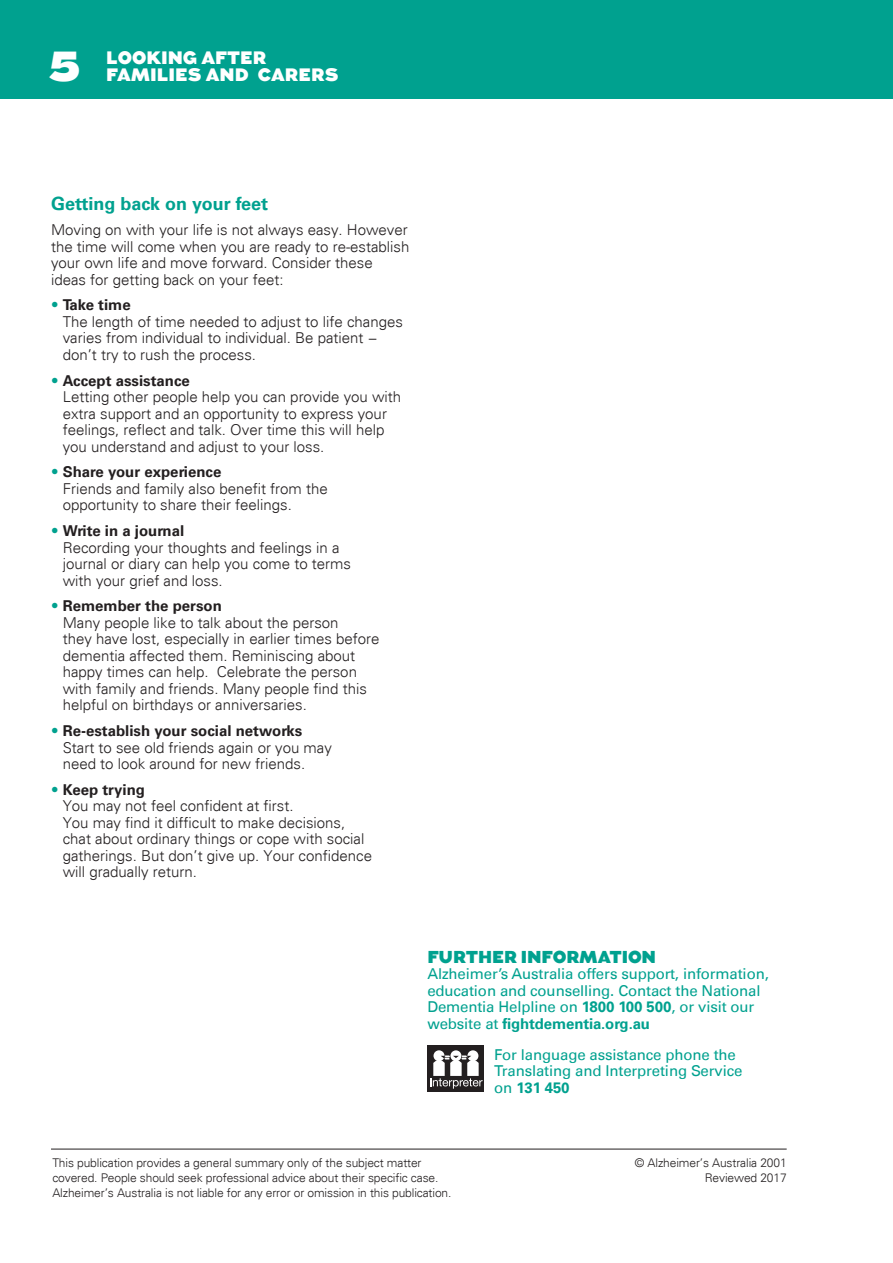
<style>
.page{position:relative;width:893px;height:1263px;background:#fff}
.page>*{position:absolute;margin:0;border:0;box-sizing:border-box;transform-origin:0 0}
.Heading_Large{font:900 42px "Augustus";color:#fff}
.FactSheet_Subtitle{font:900 18px "Augustus";color:#fff}
.Subheading_Intro_Sma{font:700 18px "Univers LT Std";color:#00a18f}
.FactSheet_Subtitle-2{font:900 17.25px "Augustus";letter-spacing:-.01em;color:#00a18f}
.minor_headin{font:300 15px/16.5px "Univers";color:#231f20}
.FactSheet_Subtitle-3{font:15px/16.5px "Univers LT Std";letter-spacing:-.01em;color:#00a18f}
.Body_Copy{font:300 12px/15px "Univers";letter-spacing:-.01em;color:#231f20}
.s1{color:#00a18f}
.s2{font-family:"Univers LT Std";font-weight:700}
.s3{font-weight:700}
</style>
<div class="page">
<hr style="left:51px;top:1149px;width:736px;height:1px;background:#231f20">
<div style="left:0;top:0;width:893px;height:99px;background:#00a18f"></div>
<div style="left:427px;top:1046px;width:57px;height:46px;background:#231f20"></div>
<div style="left:467px;top:1050px;width:11px;height:11px;background:#fff;border-radius:50%"></div>
<div style="left:433px;top:1050px;width:11px;height:11px;background:#fff;border-radius:50%"></div>
<div style="left:450px;top:1050px;width:11px;height:11px;background:#fff;border-radius:50%"></div>
<svg style="left:430px;top:1055px;width:53px;height:34px"></svg>
<p class="Heading_Large" style="left:48px;top:41px;width:34px">5</p>
<p class="FactSheet_Subtitle" style="left:106px;top:47px;width:162px">LOOKING AFTER</p>
<p class="FactSheet_Subtitle" style="left:106px;top:64px;width:234px">FAMILIES AND CARERS</p>
<p class="Subheading_Intro_Sma" style="left:51px;top:193px;width:219px">Getting back on your feet</p>
<p class="minor_headin" style="left:51px;top:222px;width:360px">Moving on with your life is not always easy. However the time will come when you are ready to re-establish your own life and move forward. Consider these ideas for getting back on your feet:</p>
<p class="minor_headin" style="left:63px;top:297px;width:342px;text-indent:-12px"><span class="s1">•</span> <span class="s2">Take time<br></span>The length of time needed to adjust to life changes varies from individual to individual. Be patient − don’t try to rush the process.</p>
<p class="minor_headin" style="left:63px;top:372px;width:340px;text-indent:-12px"><span class="s1">•</span> <span class="s2">Accept assistance<br></span>Letting other people help you can provide you with extra support and an opportunity to express your feelings, reflect and talk. Over time this will help you understand and adjust to your loss.</p>
<p class="minor_headin" style="left:63px;top:464px;width:267px;text-indent:-12px"><span class="s1">•</span> <span class="s2">Share your experience<br></span>Friends and family also benefit from the opportunity to share their feelings.</p>
<p class="minor_headin" style="left:63px;top:523px;width:290px;text-indent:-12px"><span class="s1">•</span> <span class="s2">Write in a journal<br></span>Recording your thoughts and feelings in a journal or diary can help you come to terms with your grief and loss.</p>
<p class="minor_headin" style="left:63px;top:598px;width:318px;text-indent:-12px"><span class="s1">•</span> <span class="s2">Remember the person<br></span>Many people like to talk about the person<br>they have lost, especially in earlier times before dementia affected them. Reminiscing about happy times can help. Celebrate the person with family and friends. Many people find this helpful on birthdays or anniversaries.</p>
<p class="minor_headin" style="left:63px;top:723px;width:271px;text-indent:-12px"><span class="s1">•</span> <span class="s2">Re-establish your social networks<br></span>Start to see old friends again or you may need to look around for new friends.</p>
<p class="minor_headin" style="left:63px;top:781px;width:311px;text-indent:-12px"><span class="s1">•</span> <span class="s2">Keep trying<br></span>You may not feel confident at first.<br>You may find it difficult to make decisions, chat about ordinary things or cope with social gatherings. But don’t give up. Your confidence will gradually return.</p>
<p class="FactSheet_Subtitle-2" style="left:427px;top:946px;width:230px">FURTHER INFORMATION</p>
<p class="FactSheet_Subtitle-3" style="left:427px;top:965px;width:343px">Alzheimer’s Australia offers support, information, education and counselling. Contact the National Dementia Helpline on <span class="s3">1800 100 500</span>, or visit our website at <span class="s3">fightdementia.org.au</span></p>
<p class="FactSheet_Subtitle-3" style="left:494px;top:1046px;width:250px">For language assistance phone the<br>Translating and Interpreting Service on <span class="s3">131 450</span></p>
<p class="Body_Copy" style="left:52px;top:1156px;width:401px">This publication provides a general summary only of the subject matter covered. People should seek professional advice about their specific case.<br>Alzheimer’s Australia is not liable for any error or omission in this publication.</p>
<p class="Body_Copy" style="left:635px;top:1156px;width:153px;text-align:right">© Alzheimer’s Australia 2001<br>Reviewed 2017</p>
</div>
